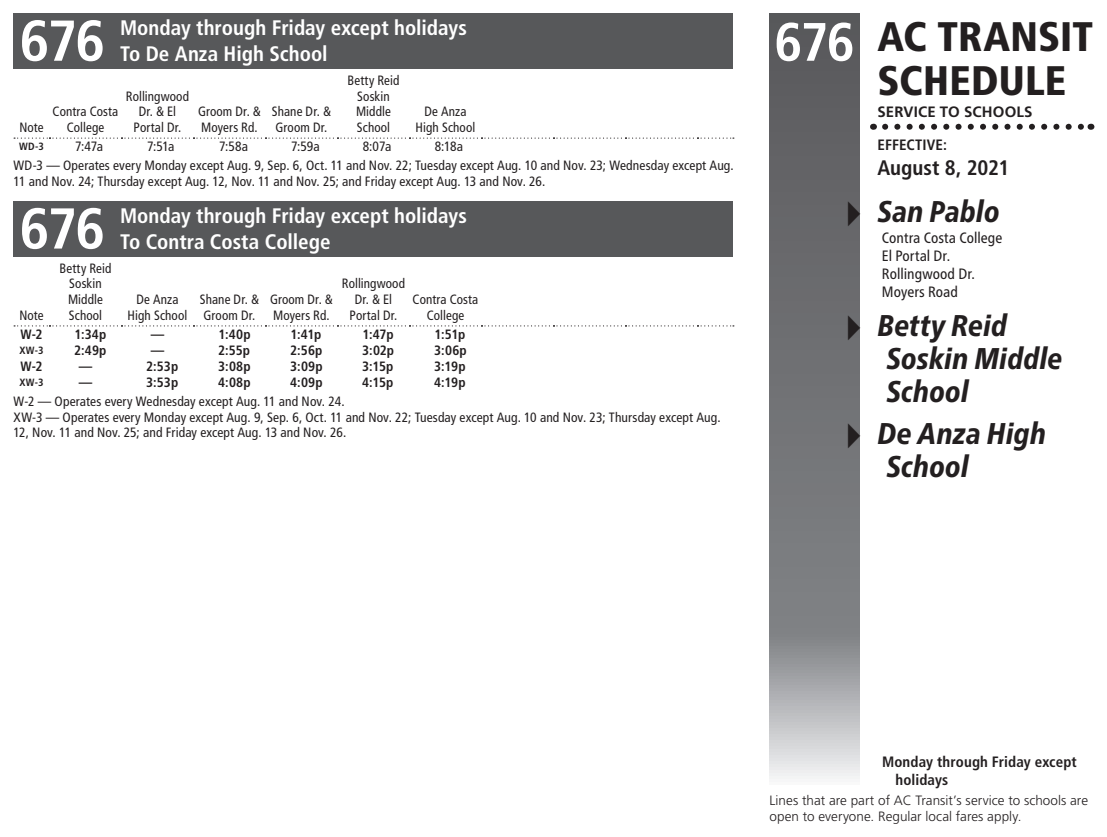
<style>
.page{position:relative;width:1107px;height:837px;background:#fff}
.page>*{position:absolute;margin:0;border:0;box-sizing:border-box;transform-origin:0 0}
.t1{font:700 condensed 57.6px "Frutiger LT Std";letter-spacing:-.035em;color:#fff}
.CoverLine3{font:700 condensed 54px "Frutiger LT Std";color:#fff}
.t2{font:900 condensed 41.25px/43.5px "Frutiger LT Std";color:#231f20}
.t3{font:italic 800 condensed 30px/33px "Frutiger Neue LTW1 G";color:#231f20}
.t4{font:700 condensed 21px/25.5px "Frutiger LT Std";color:#fff}
.t5{font:700 condensed 21px "Frutiger LT Std";letter-spacing:-.005em;color:#231f20}
.t6{font:condensed 15px/18px "Frutiger Neue LTW1 G";letter-spacing:.005em;color:#231f20}
.t7{font:700 condensed 15px/18px "Frutiger LT Std";letter-spacing:.01em;color:#231f20}
.t8{font:700 15px "Frutiger LT Std";letter-spacing:.01em;color:#231f20}
.t9{font:condensed 13.5px/15.8px "Frutiger LT Std";letter-spacing:.01em;color:#231f20;text-align:center}
.t10{font:700 condensed 13.5px "Frutiger LT Std";letter-spacing:.01em;color:#231f20}
.t11{font:300 13.5px/15.8px "Frutiger LT Std";color:#231f20}
.t12{font:700 condensed 10.5px "Frutiger LT Std";color:#231f20}
.s1{font-family:"Lucida Grande";font-weight:400;font-style:normal;font-stretch:normal;font-size:42px}
</style>
<div class="page">
<svg style="left:770px;top:14px;width:90px;height:765px;background:#7a7b7e"></svg>
<svg style="left:885px;top:124px;width:199px;height:6px"></svg>
<div style="left:14px;top:14px;width:720px;height:55px;background:#57585a"></div>
<svg style="left:14px;top:138px;width:720px;height:1px"></svg>
<div style="left:14px;top:201px;width:720px;height:56px;background:#57585a"></div>
<svg style="left:14px;top:325px;width:720px;height:1px"></svg>
<h1 class="t1" style="left:20px;top:7px;width:87px">676</h1>
<h3 class="t4" style="left:120px;top:15px;width:348px">Monday through Friday except holidays<br>To De Anza High School</h3>
<p class="t9" style="left:19px;top:120px;width:26px">Note</p>
<p class="t9" style="left:53px;top:104px;width:67px">Contra Costa<br>College</p>
<p class="t9" style="left:126px;top:88px;width:65px">Rollingwood<br>Dr. &amp; El<br>Portal Dr.</p>
<p class="t9" style="left:198px;top:104px;width:64px;text-align:left">Groom Dr. &amp;<br>Moyers Rd.</p>
<p class="t9" style="left:272px;top:104px;width:61px;text-align:left">Shane Dr. &amp;<br>Groom Dr.</p>
<p class="t9" style="left:348px;top:72px;width:53px">Betty Reid<br>Soskin<br>Middle<br>School</p>
<p class="t9" style="left:416px;top:104px;width:61px">De Anza<br>High School</p>
<p class="t9" style="left:14px;top:137px;width:722px;line-height:18.8px;text-align:left;text-indent:421px">8:18a<br>WD-3 — Operates every Monday except Aug. 9, Sep. 6, Oct. 11 and Nov. 22; Tuesday except Aug. 10 and Nov. 23; Wednesday except Aug.</p>
<p class="t9" style="left:14px;top:173px;width:533px">11 and Nov. 24; Thursday except Aug. 12, Nov. 11 and Nov. 25; and Friday except Aug. 13 and Nov. 26.</p>
<h1 class="t1" style="left:20px;top:194px;width:87px">676</h1>
<h3 class="t4" style="left:120px;top:203px;width:348px">Monday through Friday except holidays<br>To Contra Costa College</h3>
<p class="t12" style="left:19px;top:140px;width:26px">WD-3</p>
<p class="t9" style="left:75px;top:139px;width:30px">7:47a</p>
<p class="t9" style="left:147px;top:139px;width:29px">7:51a</p>
<p class="t9" style="left:219px;top:139px;width:31px">7:58a</p>
<p class="t9" style="left:291px;top:139px;width:30px">7:59a</p>
<p class="t9" style="left:363px;top:139px;width:30px">8:07a</p>
<p class="t9" style="left:19px;top:307px;width:26px">Note</p>
<p class="t9" style="left:60px;top:260px;width:53px">Betty Reid<br>Soskin<br>Middle<br>School</p>
<p class="t9" style="left:128px;top:292px;width:61px">De Anza<br>High School</p>
<p class="t9" style="left:200px;top:292px;width:61px;text-align:left">Shane Dr. &amp;<br>Groom Dr.</p>
<p class="t9" style="left:270px;top:292px;width:64px;text-align:left">Groom Dr. &amp;<br>Moyers Rd.</p>
<p class="t9" style="left:342px;top:276px;width:65px">Rollingwood<br>Dr. &amp; El<br>Portal Dr.</p>
<p class="t9" style="left:413px;top:292px;width:67px">Contra Costa<br>College</p>
<p class="t10" style="left:20px;top:326px;width:24px">W-2</p>
<p class="t10" style="left:75px;top:326px;width:33px">1:34p</p>
<p class="t10" style="left:151px;top:326px;width:15px">—</p>
<p class="t10" style="left:219px;top:326px;width:34px">1:40p</p>
<p class="t10" style="left:291px;top:326px;width:32px">1:41p</p>
<p class="t10" style="left:363px;top:326px;width:33px">1:47p</p>
<p class="t10" style="left:435px;top:326px;width:32px">1:51p</p>
<p class="t12" style="left:19px;top:344px;width:26px">XW-3</p>
<p class="t10" style="left:74px;top:342px;width:34px">2:49p</p>
<p class="t10" style="left:151px;top:342px;width:15px">—</p>
<p class="t10" style="left:218px;top:342px;width:33px">2:55p</p>
<p class="t10" style="left:290px;top:342px;width:34px">2:56p</p>
<p class="t10" style="left:362px;top:342px;width:33px">3:02p</p>
<p class="t10" style="left:434px;top:342px;width:34px">3:06p</p>
<p class="t10" style="left:20px;top:358px;width:24px">W-2</p>
<p class="t10" style="left:79px;top:358px;width:15px">—</p>
<p class="t10" style="left:146px;top:358px;width:34px">2:53p</p>
<p class="t10" style="left:218px;top:358px;width:34px">3:08p</p>
<p class="t10" style="left:290px;top:358px;width:34px">3:09p</p>
<p class="t10" style="left:362px;top:358px;width:33px">3:15p</p>
<p class="t10" style="left:434px;top:358px;width:33px">3:19p</p>
<p class="t12" style="left:19px;top:376px;width:26px">XW-3</p>
<p class="t10" style="left:79px;top:375px;width:15px">—</p>
<p class="t10" style="left:146px;top:375px;width:33px">3:53p</p>
<p class="t10" style="left:218px;top:375px;width:34px">4:08p</p>
<p class="t10" style="left:290px;top:375px;width:34px">4:09p</p>
<p class="t10" style="left:362px;top:375px;width:33px">4:15p</p>
<p class="t10" style="left:434px;top:375px;width:33px">4:19p</p>
<p class="t9" style="left:14px;top:394px;width:709px;text-align:left">W-2 — Operates every Wednesday except Aug. 11 and Nov. 24.<br>XW-3 — Operates every Monday except Aug. 9, Sep. 6, Oct. 11 and Nov. 22; Tuesday except Aug. 10 and Nov. 23; Thursday except Aug.<br>12, Nov. 11 and Nov. 25; and Friday except Aug. 13 and Nov. 26.</p>
<p class="CoverLine3" style="left:774px;top:10px;width:82px">676</p>
<h3 class="t2" style="left:878px;top:15px;width:217px">AC TRANSIT<br>SCHEDULE</h3>
<p class="t8" style="left:878px;top:103px;width:157px">SERVICE TO SCHOOLS</p>
<p class="t7" style="left:878px;top:136px;width:71px">EFFECTIVE:</p>
<h3 class="t5" style="left:878px;top:155px;width:133px">August 8, 2021</h3>
<p class="t3" style="left:841px;top:193px;width:161px"><span class="s1">▸</span> San Pablo</p>
<p class="t6" style="left:882px;top:228px;width:122px">Contra Costa College<br>El Portal Dr.<br>Rollingwood Dr.<br>Moyers Road</p>
<p class="t3" style="left:886px;top:307px;width:177px;text-indent:-46px"><span class="s1">▸</span> Betty Reid<br>Soskin Middle<br>School</p>
<p class="t3" style="left:886px;top:415px;width:161px;text-indent:-46px"><span class="s1">▸</span> De Anza High<br>School</p>
<p class="t7" style="left:896px;top:752px;width:183px;text-indent:-14px">Monday through Friday except holidays</p>
<p class="t11" style="left:770px;top:792px;width:320px">Lines that are part of AC Transit’s service to schools are open to everyone. Regular local fares apply.</p>
</div>
